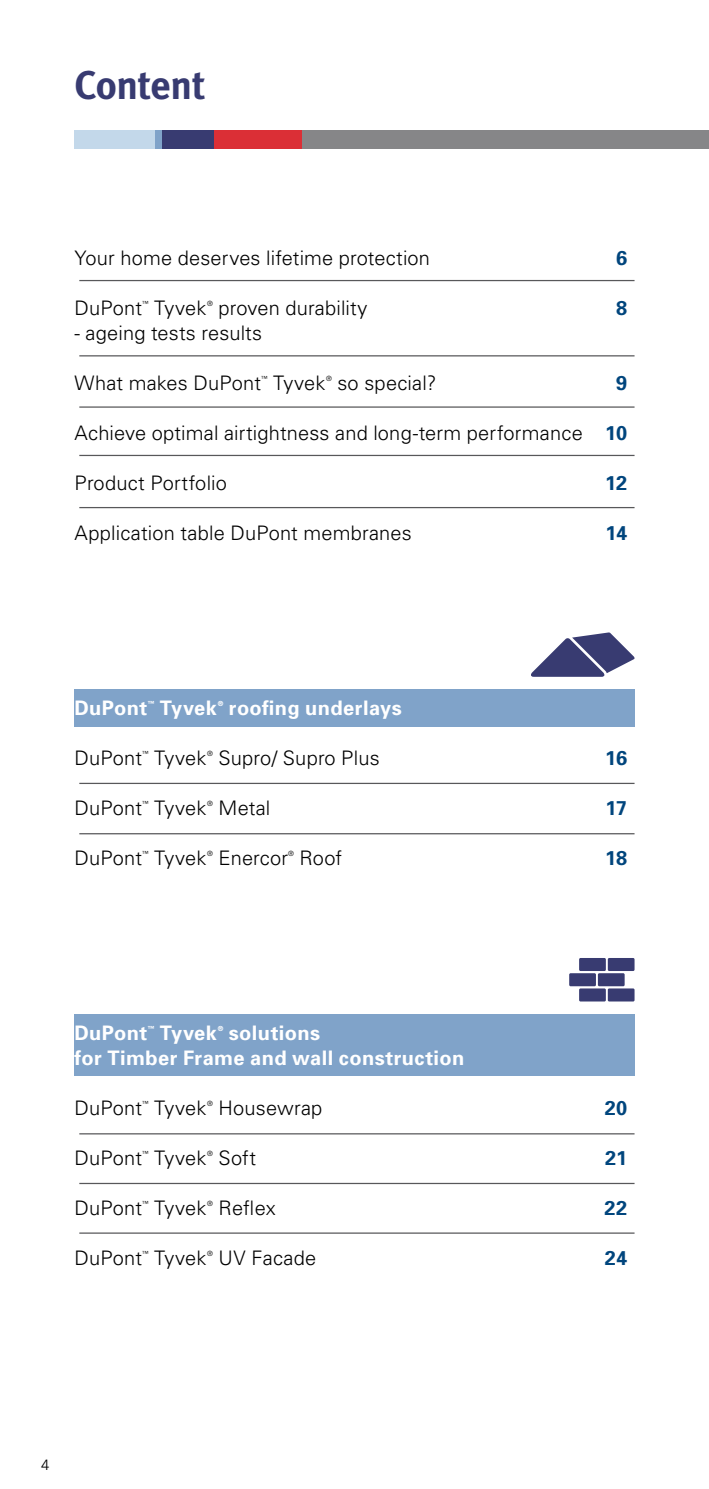
<style>
.page{position:relative;width:709px;height:1489px;background:#fff}
.page>*{position:absolute;margin:0;border:0;box-sizing:border-box;transform-origin:0 0}
.t1{font:700 40px "Meta Plus";letter-spacing:-.01em;color:#383b71}
.t2{font:300 20px "Univers";letter-spacing:.01em;color:#000}
.t3{font:700 20px/25px "Univers";letter-spacing:.02em;color:#fff;text-align:center}
.t4{font:700 20px "Univers";letter-spacing:-.01em;color:#00457d}
.t5{font:300 15px "Univers";color:#000}
.t6{font:300 7.25px "Univers";color:#000}
.t7{font:300 7px "Univers";color:#000}
.t8{font:700 7px "Univers";color:#fff}
.s1{font-weight:700;color:#00457d}
</style>
<div class="page">
<div style="left:74px;top:688px;width:560px;height:38px;background:#80a3c9"></div>
<div style="left:74px;top:1014px;width:560px;height:61px;background:#80a3c9"></div>
<div style="left:74px;top:130px;width:82px;height:19px;background:#c3d8ea"></div>
<div style="left:155px;top:130px;width:9px;height:19px;background:#80a3c9"></div>
<div style="left:301px;top:130px;width:408px;height:19px;background:#868688"></div>
<div style="left:211px;top:130px;width:90px;height:19px;background:#db2f36"></div>
<div style="left:163px;top:130px;width:51px;height:19px;background:#383b71"></div>
<div style="left:579px;top:988px;width:27px;height:13px;background:#383b71"></div>
<div style="left:608px;top:988px;width:26px;height:13px;background:#383b71"></div>
<div style="left:569px;top:973px;width:27px;height:13px;background:#383b71"></div>
<div style="left:598px;top:973px;width:26px;height:13px;background:#383b71"></div>
<div style="left:579px;top:957px;width:27px;height:14px;background:#383b71"></div>
<div style="left:608px;top:957px;width:26px;height:14px;background:#383b71"></div>
<svg style="left:531px;top:632px;width:104px;height:44px"></svg>
<hr style="left:79px;top:280px;width:555px;height:1px;background:#58585a">
<hr style="left:79px;top:782px;width:555px;height:2px;background:#58585a">
<hr style="left:79px;top:1133px;width:555px;height:1px;background:#58585a">
<hr style="left:79px;top:1182px;width:555px;height:1px;background:#58585a">
<hr style="left:79px;top:1232px;width:555px;height:1px;background:#58585a">
<hr style="left:79px;top:833px;width:555px;height:1px;background:#58585a">
<hr style="left:79px;top:355px;width:555px;height:1px;background:#58585a">
<hr style="left:79px;top:406px;width:555px;height:1px;background:#58585a">
<hr style="left:79px;top:455px;width:555px;height:1px;background:#58585a">
<hr style="left:79px;top:507px;width:555px;height:1px;background:#58585a">
<h1 class="t1" style="left:74px;top:62px;width:132px">Content</h1>
<p class="t2" style="left:74px;top:245px;width:357px">Your home deserves lifetime protection</p>
<p class="t4" style="left:616px;top:244px;width:13px">6</p>
<p class="t2" style="left:74px;top:295px;width:69px">DuPont</p>
<p class="t7" style="left:142px;top:299px;width:8px">™</p>
<p class="t2" style="left:154px;top:295px;width:54px">Tyvek</p>
<p class="t6" style="left:207px;top:298px;width:7px">®</p>
<p class="t2" style="left:218px;top:295px;width:151px">proven durability</p>
<p class="t4" style="left:616px;top:294px;width:13px">8</p>
<p class="t2" style="left:74px;top:320px;width:189px">- ageing tests results</p>
<p class="t2" style="left:74px;top:370px;width:188px">What makes DuPont</p>
<p class="t7" style="left:261px;top:374px;width:8px">™</p>
<p class="t2" style="left:273px;top:370px;width:54px">Tyvek</p>
<p class="t6" style="left:326px;top:373px;width:7px">®</p>
<p class="t2" style="left:337px;top:370px;width:101px">so special?</p>
<p class="t4" style="left:616px;top:369px;width:13px">9</p>
<p class="t2" style="left:74px;top:420px;width:554px">Achieve optimal airtightness and long-term performance <span class="s1">10</span></p>
<p class="t2" style="left:74px;top:470px;width:154px">Product Portfolio</p>
<p class="t4" style="left:605px;top:469px;width:23px">12</p>
<p class="t2" style="left:74px;top:520px;width:339px">Application table DuPont membranes</p>
<p class="t4" style="left:605px;top:519px;width:23px">14</p>
<p class="t3" style="left:74px;top:694px;width:74px">DuPont</p>
<p class="t8" style="left:147px;top:698px;width:8px">™</p>
<p class="t3" style="left:160px;top:694px;width:59px">Tyvek</p>
<p class="t8" style="left:218px;top:698px;width:7px">®</p>
<p class="t3" style="left:229px;top:694px;width:174px">roofing underlays</p>
<p class="t2" style="left:74px;top:745px;width:69px">DuPont</p>
<p class="t7" style="left:142px;top:749px;width:8px">™</p>
<p class="t2" style="left:154px;top:745px;width:54px">Tyvek</p>
<p class="t6" style="left:207px;top:748px;width:7px">®</p>
<p class="t2" style="left:218px;top:745px;width:163px">Supro/ Supro Plus</p>
<p class="t4" style="left:605px;top:744px;width:24px">16</p>
<p class="t2" style="left:74px;top:795px;width:69px">DuPont</p>
<p class="t7" style="left:142px;top:799px;width:8px">™</p>
<p class="t2" style="left:154px;top:795px;width:54px">Tyvek</p>
<p class="t6" style="left:207px;top:798px;width:7px">®</p>
<p class="t2" style="left:218px;top:795px;width:53px">Metal</p>
<p class="t4" style="left:605px;top:794px;width:23px">17</p>
<p class="t2" style="left:74px;top:845px;width:69px">DuPont</p>
<p class="t7" style="left:142px;top:849px;width:8px">™</p>
<p class="t2" style="left:154px;top:845px;width:54px">Tyvek</p>
<p class="t6" style="left:207px;top:848px;width:7px">®</p>
<p class="t2" style="left:218px;top:845px;width:71px">Enercor</p>
<p class="t6" style="left:288px;top:848px;width:7px">®</p>
<p class="t2" style="left:299px;top:845px;width:44px">Roof</p>
<p class="t4" style="left:605px;top:844px;width:24px">18</p>
<p class="t3" style="left:74px;top:1019px;width:74px">DuPont</p>
<p class="t8" style="left:147px;top:1023px;width:8px">™</p>
<p class="t3" style="left:160px;top:1019px;width:59px">Tyvek</p>
<p class="t8" style="left:218px;top:1023px;width:7px">®</p>
<p class="t3" style="left:74px;top:1019px;width:391px">solutions<br>for Timber Frame and wall construction</p>
<p class="t2" style="left:74px;top:1095px;width:69px">DuPont</p>
<p class="t7" style="left:142px;top:1099px;width:8px">™</p>
<p class="t2" style="left:154px;top:1095px;width:54px">Tyvek</p>
<p class="t6" style="left:207px;top:1098px;width:7px">®</p>
<p class="t2" style="left:218px;top:1095px;width:105px">Housewrap</p>
<p class="t4" style="left:604px;top:1094px;width:24px">20</p>
<p class="t2" style="left:74px;top:1145px;width:69px">DuPont</p>
<p class="t7" style="left:142px;top:1149px;width:8px">™</p>
<p class="t2" style="left:154px;top:1145px;width:54px">Tyvek</p>
<p class="t6" style="left:207px;top:1148px;width:7px">®</p>
<p class="t2" style="left:218px;top:1145px;width:39px">Soft</p>
<p class="t4" style="left:605px;top:1144px;width:24px">21</p>
<p class="t2" style="left:74px;top:1195px;width:69px">DuPont</p>
<p class="t7" style="left:142px;top:1199px;width:8px">™</p>
<p class="t2" style="left:154px;top:1195px;width:54px">Tyvek</p>
<p class="t6" style="left:207px;top:1198px;width:7px">®</p>
<p class="t2" style="left:218px;top:1195px;width:59px">Reflex</p>
<p class="t4" style="left:604px;top:1194px;width:24px">22</p>
<p class="t2" style="left:74px;top:1245px;width:69px">DuPont</p>
<p class="t7" style="left:142px;top:1249px;width:8px">™</p>
<p class="t2" style="left:154px;top:1245px;width:54px">Tyvek</p>
<p class="t6" style="left:207px;top:1248px;width:7px">®</p>
<p class="t2" style="left:218px;top:1245px;width:99px">UV Facade</p>
<p class="t4" style="left:605px;top:1244px;width:24px">24</p>
<p class="t5" style="left:41px;top:1455px;width:10px">4</p>
</div>
